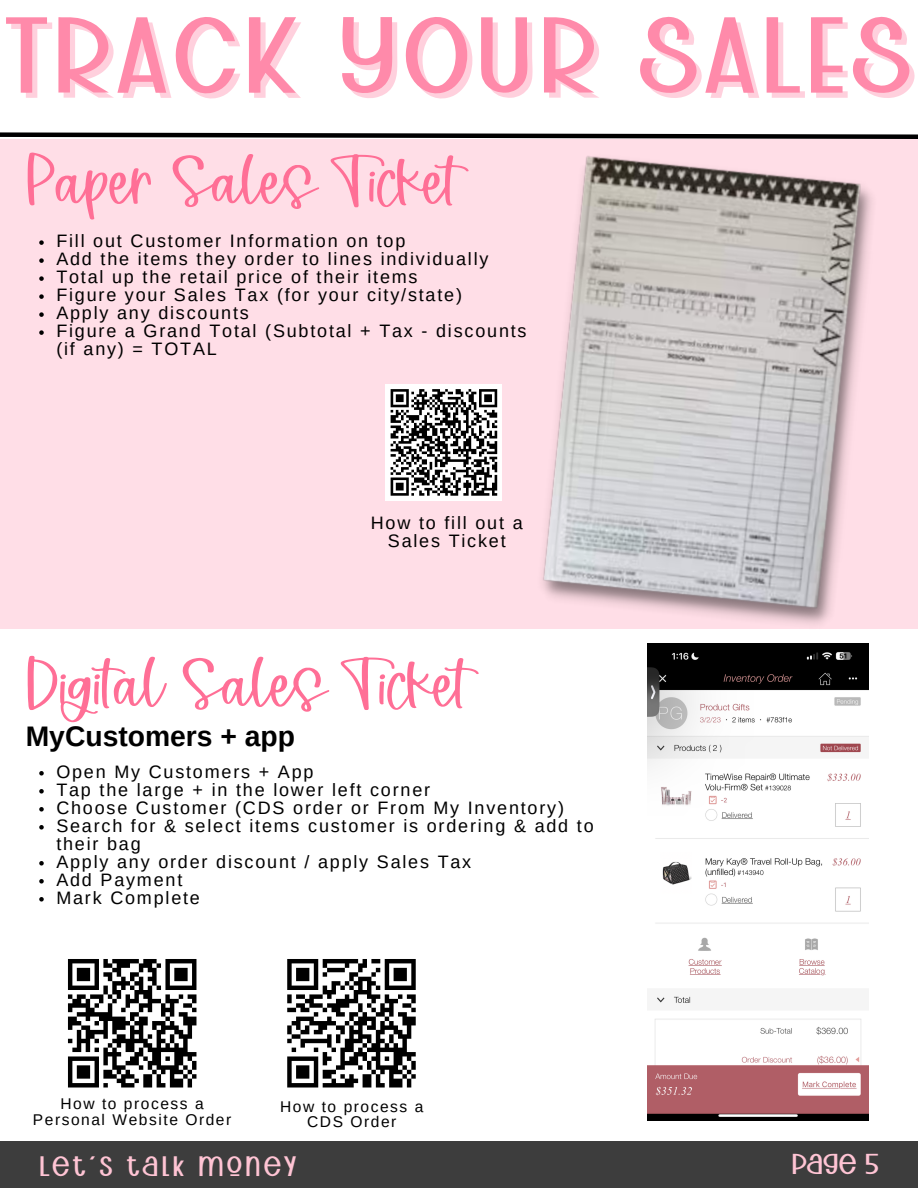
<style>
.page{position:relative;width:918px;height:1188px;background:#fff}
.page>*{position:absolute;margin:0;border:0;box-sizing:border-box;transform-origin:0 0}
.t1{font:116.4px "Christabelle Sans";letter-spacing:.05em;color:#ff6f96}
.t2{font:81.6px "Teashop";color:#ff6f96}
.t3{font:31.2px "Christabelle Sans";color:#ffc4d4}
.t4{font:30.45px "Christabelle Sans";letter-spacing:.1em;color:#ffc4d4}
.t5{font:700 28.35px "Arimo";color:#000}
.t6{font:18px/18px "Arimo";letter-spacing:.1em;color:#000}
.t7{font:15.6px/15.6px "Arimo";letter-spacing:.1em;color:#000;text-align:center}
</style>
<div class="page">
<div style="left:0;top:1141px;width:918px;height:47px;background:#3d3d3d"></div>
<svg style="left:0;top:132px;width:918px;height:7px"></svg>
<div style="left:0;top:139px;width:918px;height:490px;background:#ffdee7"></div>
<img style="left:542px;top:156px;width:330px;height:468px">
<img style="left:648px;top:644px;width:220px;height:477px">
<div style="left:385px;top:384px;width:117px;height:117px;background:#fff"></div>
<svg style="left:390px;top:389px;width:108px;height:107px"></svg>
<svg style="left:68px;top:959px;width:129px;height:129px"></svg>
<svg style="left:287px;top:959px;width:129px;height:129px"></svg>
<svg style="left:39px;top:240px;width:5px;height:5px"></svg>
<svg style="left:39px;top:258px;width:5px;height:5px"></svg>
<svg style="left:39px;top:276px;width:5px;height:5px"></svg>
<svg style="left:39px;top:294px;width:5px;height:5px"></svg>
<svg style="left:39px;top:312px;width:5px;height:5px"></svg>
<svg style="left:39px;top:330px;width:5px;height:5px"></svg>
<svg style="left:39px;top:771px;width:5px;height:5px"></svg>
<svg style="left:39px;top:789px;width:5px;height:5px"></svg>
<svg style="left:39px;top:807px;width:5px;height:5px"></svg>
<svg style="left:39px;top:825px;width:5px;height:5px"></svg>
<svg style="left:39px;top:861px;width:5px;height:5px"></svg>
<svg style="left:39px;top:879px;width:5px;height:5px"></svg>
<svg style="left:39px;top:897px;width:5px;height:5px"></svg>
<h1 class="t1" style="left:6px;top:-3px;width:907px">TRACK YOUR SALES</h1>
<h5 class="t2" style="left:26px;top:142px;width:434px">Paper Sales Ticket</h5>
<h5 class="t6" style="left:56px;top:232px;width:351px">Fill out Customer Information on top</h5>
<h5 class="t6" style="left:56px;top:250px;width:434px">Add the items they order to lines individually</h5>
<p class="t6" style="left:56px;top:268px;width:363px">Total up the retail price of their items</p>
<h5 class="t6" style="left:56px;top:286px;width:407px">Figure your Sales Tax (for your city/state)</h5>
<p class="t6" style="left:56px;top:304px;width:194px">Apply any discounts</p>
<h2 class="t6" style="left:56px;top:322px;width:472px">Figure a Grand Total (Subtotal + Tax - discounts (if any) = TOTAL</h2>
<p class="t6" style="left:371px;top:513px;width:153px;text-align:center">How to fill out a<br>Sales Ticket</p>
<h3 class="t2" style="left:26px;top:644px;width:445px">Digital Sales Ticket</h3>
<h5 class="t5" style="left:26px;top:721px;width:271px">MyCustomers + app</h5>
<h5 class="t6" style="left:56px;top:763px;width:259px">Open My Customers + App</h5>
<h5 class="t6" style="left:56px;top:781px;width:375px">Tap the large + in the lower left corner</h5>
<h5 class="t6" style="left:56px;top:799px;width:509px">Choose Customer (CDS order or From My Inventory)</h5>
<h5 class="t6" style="left:56px;top:817px;width:539px">Search for &amp; select items customer is ordering &amp; add to their bag</h5>
<h5 class="t6" style="left:56px;top:853px;width:416px">Apply any order discount / apply Sales Tax</h5>
<h5 class="t6" style="left:56px;top:871px;width:128px">Add Payment</h5>
<h5 class="t6" style="left:56px;top:889px;width:145px">Mark Complete</h5>
<p class="t7" style="left:33px;top:1096px;width:200px">How to process a<br>Personal Website Order</p>
<p class="t7" style="left:280px;top:1099px;width:145px">How to process a<br>CDS Order</p>
<h5 class="t4" style="left:39px;top:1151px;width:259px">LET'S TALK MONEY</h5>
<h5 class="t3" style="left:791px;top:1148px;width:89px">PAGE 5</h5>
</div>
